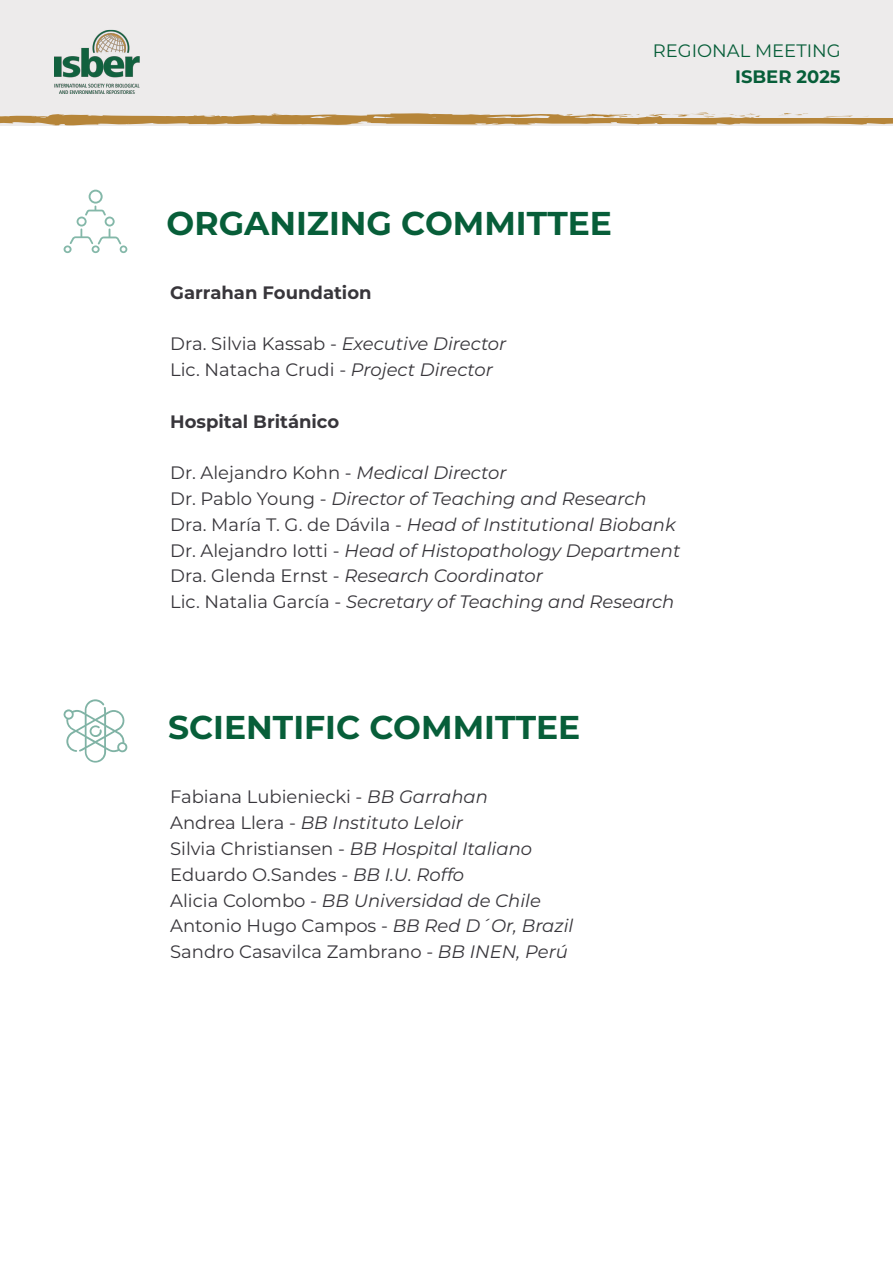
<style>
.page{position:relative;width:893px;height:1263px;background:#fff}
.page>*{position:absolute;margin:0;border:0;box-sizing:border-box;transform-origin:0 0}
.t1{font:700 33px "Montserrat";color:#075e39}
.t2{font:18px/25.8px "Montserrat";color:#38363b}
.t3{font:italic 18px/25.8px "Montserrat";color:#38363b}
.t4{font:700 18px "Montserrat";color:#38363b}
.t5{font:18px "Montserrat";color:#075e39}
.t6{font:700 18px "Montserrat";color:#075e39}
.s1{font-style:italic}
.s2{font-style:normal}
</style>
<div class="page">
<div style="left:0;top:0;width:893px;height:125px;background:#edebeb"></div>
<svg style="left:0;top:113px;width:893px;height:13px"></svg>
<img style="left:55px;top:29px;width:85px;height:65px">
<svg style="left:64px;top:190px;width:63px;height:63px"></svg>
<svg style="left:63px;top:699px;width:65px;height:64px"></svg>
<p class="t5" style="left:653px;top:39px;width:189px">REGIONAL MEETING</p>
<p class="t6" style="left:735px;top:64px;width:107px">ISBER 2025</p>
<h1 class="t1" style="left:167px;top:199px;width:447px">ORGANIZING COMMITTEE</h1>
<p class="t4" style="left:170px;top:279px;width:203px">Garrahan Foundation</p>
<p class="t2" style="left:170px;top:330px;width:338px">Dra. Silvia Kassab - <span class="s1">Executive Director<br></span>Lic. Natacha Crudi - <span class="s1">Project Director</span></p>
<p class="t4" style="left:170px;top:408px;width:171px">Hospital Británico</p>
<p class="t3" style="left:170px;top:459px;width:512px"><span class="s2">Dr. Alejandro Kohn -</span> Medical Director<br><span class="s2">Dr. Pablo Young -</span> Director of Teaching and Research <span class="s2">Dra. María T. G. de Dávila -</span> Head of Institutional Biobank <span class="s2">Dr. Alejandro Iotti -</span> Head of Histopathology Department <span class="s2">Dra. Glenda Ernst -</span> Research Coordinator<br><span class="s2">Lic. Natalia García -</span> Secretary of Teaching and Research</p>
<h1 class="t1" style="left:168px;top:704px;width:414px">SCIENTIFIC COMMITTEE</h1>
<p class="t2" style="left:170px;top:783px;width:405px">Fabiana Lubieniecki - <span class="s1">BB Garrahan<br></span>Andrea Llera - <span class="s1">BB Instituto Leloir<br></span>Silvia Christiansen - <span class="s1">BB Hospital Italiano </span>Eduardo O.Sandes <span class="s1">- BB I.U. Roffo<br></span>Alicia Colombo <span class="s1">- BB Universidad de Chile </span>Antonio Hugo Campos - <span class="s1">BB Red D´Or, Brazil </span>Sandro Casavilca Zambrano - <span class="s1">BB INEN, Perú</span></p>
</div>
